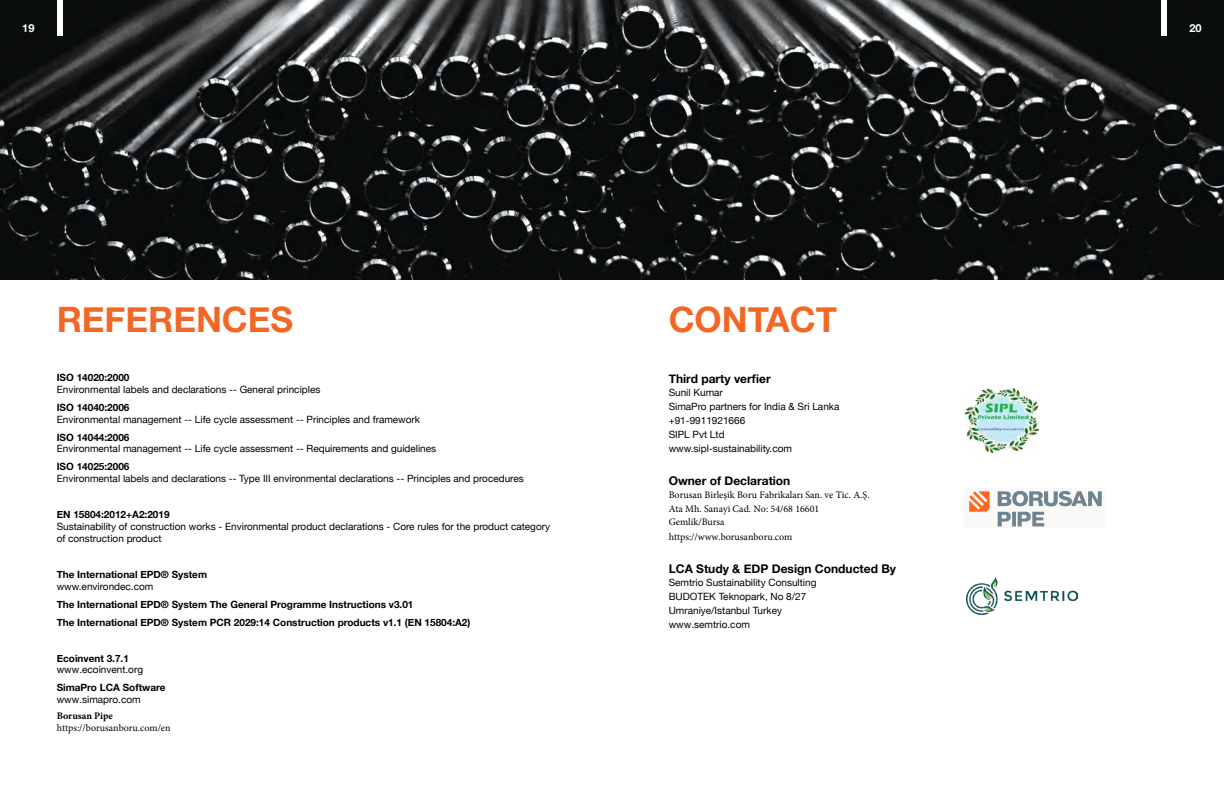
<style>
.page{position:relative;width:1224px;height:792px;background:#fff}
.page>*{position:absolute;margin:0;border:0;box-sizing:border-box;transform-origin:0 0}
.t1{font:700 35px "Helvetica Neue";color:#f26725}
.t2{font:700 12px "Helvetica Neue";color:#000}
.t3{font:700 11px "Helvetica Neue";color:#fff}
.t4{font:10px/14px "Helvetica Neue";color:#000}
.t5{font:700 10px/18px "Helvetica Neue";color:#000}
.t6{font:10px/13.9px "Minion Pro";color:#000}
.t7{font:700 10px "Minion Pro";color:#000}
</style>
<div class="page">
<img style="left:0;top:0;width:1224px;height:279px">
<img style="left:967px;top:577px;width:110px;height:38px">
<img style="left:965px;top:388px;width:74px;height:66px">
<div style="left:57px;top:0;width:5px;height:36px;background:#fff"></div>
<div style="left:1162px;top:0;width:5px;height:36px;background:#fff"></div>
<img style="left:969px;top:490px;width:133px;height:37px">
<p class="t3" style="left:22px;top:19px;width:14px">19</p>
<p class="t3" style="left:1190px;top:19px;width:14px">20</p>
<h1 class="t1" style="left:57px;top:292px;width:238px">REFERENCES</h1>
<p class="t5" style="left:57px;top:369px;width:74px">ISO 14020:2000</p>
<p class="t4" style="left:57px;top:383px;width:265px">Environmental labels and declarations -- General principles</p>
<p class="t5" style="left:57px;top:399px;width:74px">ISO 14040:2006</p>
<p class="t4" style="left:57px;top:413px;width:365px">Environmental management -- Life cycle assessment -- Principles and framework</p>
<p class="t5" style="left:57px;top:428px;width:74px">ISO 14044:2006</p>
<p class="t4" style="left:57px;top:443px;width:381px">Environmental management -- Life cycle assessment -- Requirements and guidelines</p>
<p class="t5" style="left:57px;top:458px;width:74px">ISO 14025:2006</p>
<p class="t4" style="left:57px;top:472px;width:469px">Environmental labels and declarations -- Type III environmental declarations -- Principles and procedures</p>
<p class="t5" style="left:57px;top:506px;width:114px">EN 15804:2012+A2:2019</p>
<p class="t4" style="left:57px;top:521px;width:495px;line-height:12px">Sustainability of construction works - Environmental product declarations - Core rules for the product category of construction product</p>
<p class="t5" style="left:57px;top:566px;width:152px">The International EPD® System</p>
<p class="t4" style="left:57px;top:580px;width:98px">www.environdec.com</p>
<p class="t5" style="left:57px;top:595px;width:415px">The International EPD® System The General Programme Instructions v3.01<br>The International EPD® System PCR 2029:14 Construction products v1.1 (EN 15804:A2)</p>
<p class="t5" style="left:57px;top:649px;width:74px">Ecoinvent 3.7.1</p>
<p class="t4" style="left:57px;top:663px;width:88px">www.ecoinvent.org</p>
<p class="t5" style="left:57px;top:679px;width:110px">SimaPro LCA Software</p>
<p class="t4" style="left:57px;top:693px;width:86px">www.simapro.com</p>
<p class="t7" style="left:57px;top:708px;width:58px">Borusan Pipe</p>
<p class="t6" style="left:57px;top:721px;width:116px">https://borusanboru.com/en</p>
<h1 class="t1" style="left:669px;top:292px;width:170px">CONTACT</h1>
<p class="t2" style="left:669px;top:370px;width:104px">Third party verfier</p>
<p class="t4" style="left:669px;top:386px;width:172px">Sunil Kumar<br>SimaPro partners for India &amp; Sri Lanka +91-9911921666<br>SIPL Pvt Ltd www.sipl-sustainability.com</p>
<p class="t2" style="left:669px;top:472px;width:123px">Owner of Declaration</p>
<p class="t6" style="left:669px;top:488px;width:202px">Borusan Birleşik Boru Fabrikaları San. ve Tic. A.Ş.<br>Ata Mh. Sanayi Cad. No: 54/68 16601<br>Gemlik/Bursa<br>https://www.borusanboru.com</p>
<p class="t2" style="left:669px;top:559px;width:229px">LCA Study &amp; EDP Design Conducted By</p>
<p class="t4" style="left:669px;top:576px;width:149px">Semtrio Sustainability Consulting<br>BUDOTEK Teknopark, No 8/27<br>Umraniye/Istanbul Turkey www.semtrio.com</p>
</div>
